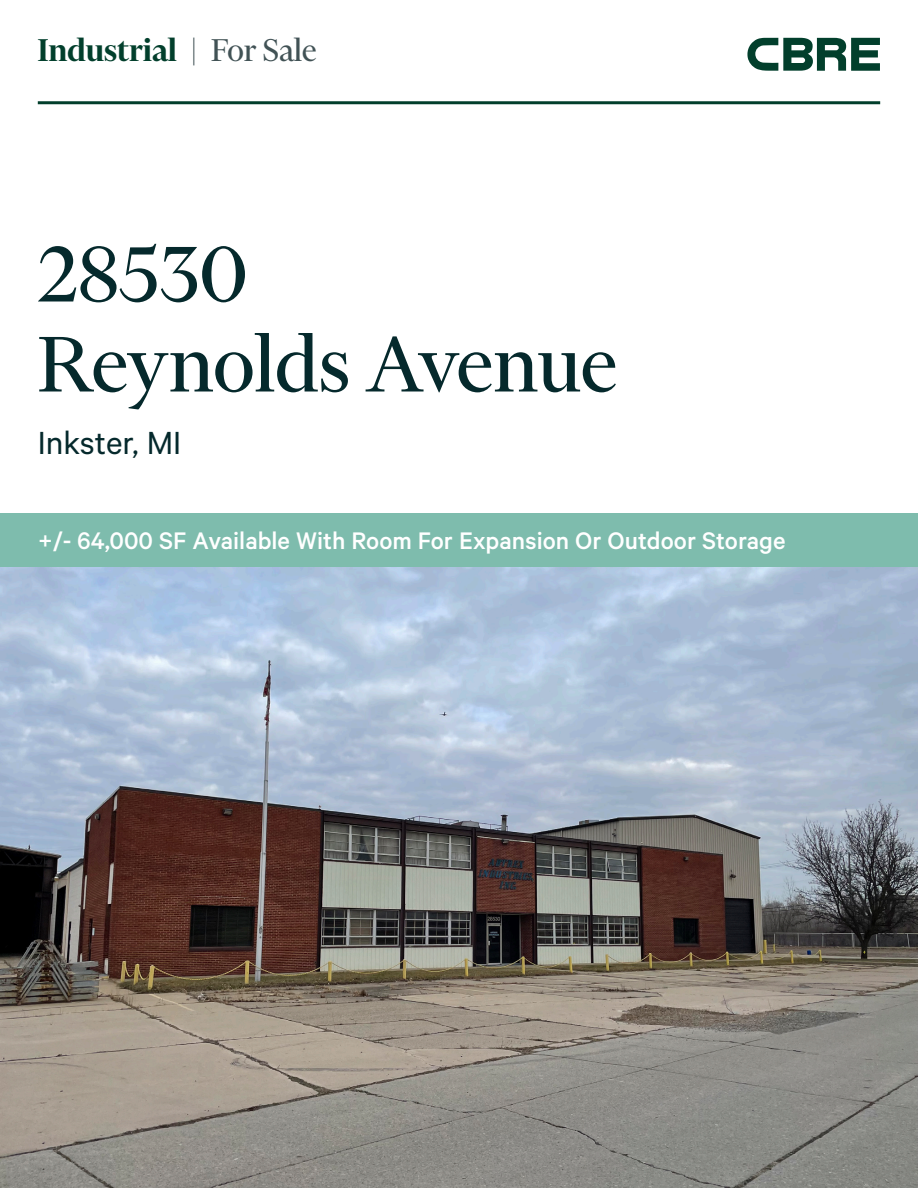
<style>
.page{position:relative;width:918px;height:1188px;background:#fff}
.page>*{position:absolute;margin:0;border:0;box-sizing:border-box;transform-origin:0 0}
.Heading_Large{font:90px/90px "Financier Display";color:#05292c}
.t1{font:600 36px "Financier Display";color:#023f2c}
.Subheading_Large{font:36px "Calibre";color:#05292c}
.t2{font:500 27px "Calibre";color:#fff}
.s1{font-weight:400;color:#415255}
</style>
<div class="page">
<img style="left:0;top:567px;width:918px;height:621px">
<svg style="left:747px;top:38px;width:133px;height:33px"></svg>
<hr style="left:38px;top:101px;width:842px;height:3px;background:#023f2c">
<div style="left:0;top:513px;width:918px;height:54px;background:#7ebcad"></div>
<p class="t1" style="left:38px;top:26px;width:280px">Industrial <span class="s1">| For Sale</span></p>
<p class="Heading_Large" style="left:38px;top:229px;width:581px">28530<br>Reynolds Avenue</p>
<p class="Subheading_Large" style="left:38px;top:422px;width:145px">Inkster, MI</p>
<p class="t2" style="left:38px;top:525px;width:749px">+/- 64,000 SF Available With Room For Expansion Or Outdoor Storage</p>
</div>
